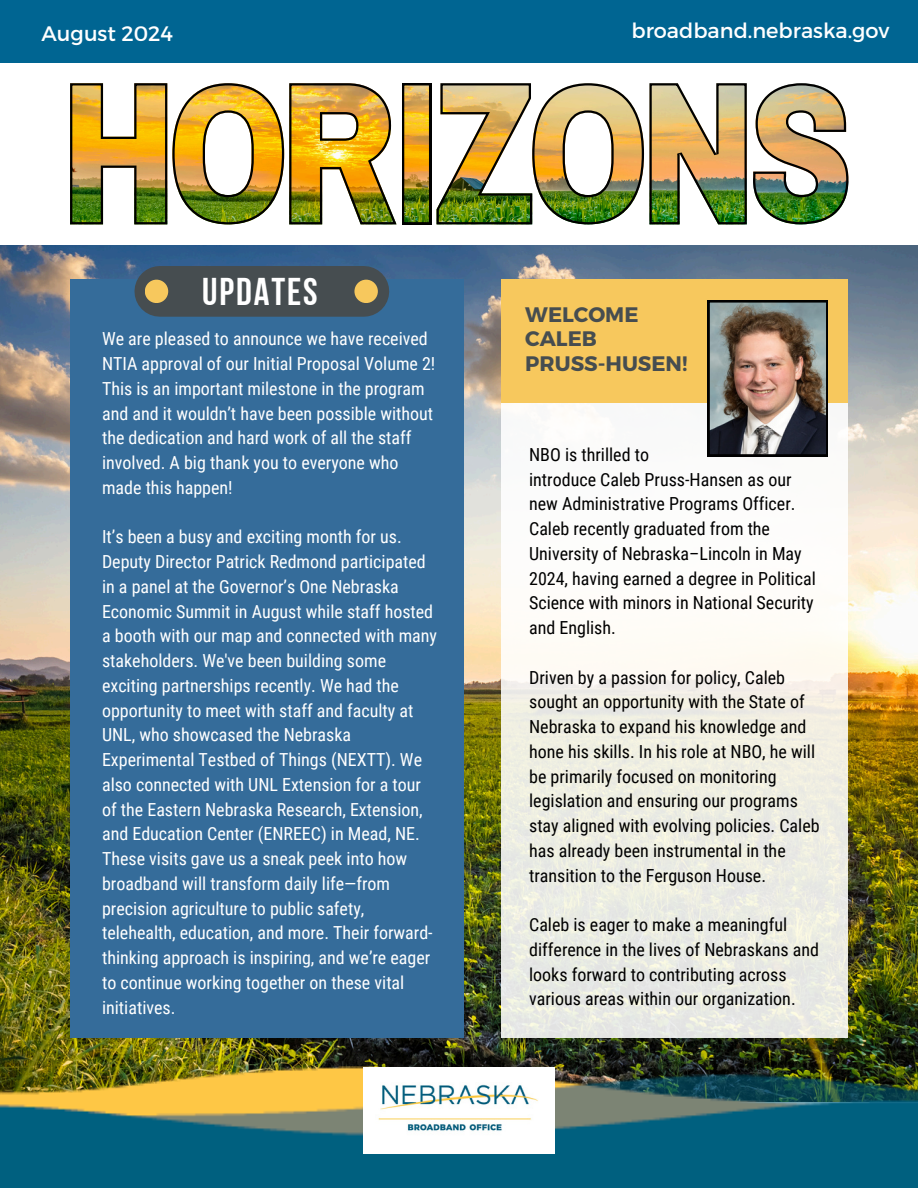
<style>
.page{position:relative;width:918px;height:1188px;background:#fff}
.page>*{position:absolute;margin:0;border:0;box-sizing:border-box;transform-origin:0 0}
.t1{font:38.55px "Bebas Neue Cyrillic";letter-spacing:.05em;color:#fff}
.t2{font:700 21px/24.8px "Montserrat";color:#464d50}
.t3{font:20.85px "Montserrat";color:#fff}
.t4{font:18px/24.8px "Roboto Condensed";color:#fff}
.t5{font:18px/24.8px "Roboto Condensed";color:#000}
</style>
<div class="page">
<img style="left:0;top:246px;width:918px;height:821px">
<img style="left:0;top:1067px;width:918px;height:121px">
<div style="left:70px;top:279px;width:393px;height:758px;background:#356c9a"></div>
<div style="left:160px;top:266px;width:204px;height:51px;background:#464d50"></div>
<div style="left:354px;top:280px;width:24px;height:23px;background:#f7c85d;border-radius:50%"></div>
<div style="left:145px;top:280px;width:23px;height:23px;background:#f7c85d;border-radius:50%"></div>
<div style="left:501px;top:367px;width:347px;height:670px;background:linear-gradient(to bottom,#fffffe,#e7e8dd)"></div>
<div style="left:501px;top:279px;width:347px;height:124px;background:#f7c85d"></div>
<img style="left:70px;top:83px;width:361px;height:141px">
<img style="left:437px;top:83px;width:310px;height:141px">
<img style="left:753px;top:83px;width:95px;height:141px">
<div style="left:0;top:0;width:918px;height:62px;background:#006592"></div>
<div style="left:363px;top:1067px;width:192px;height:86px;background:#fff"></div>
<img style="left:378px;top:1084px;width:160px;height:47px">
<img style="left:708px;top:300px;width:120px;height:156px">
<h2 class="t3" style="left:42px;top:20px;width:133px">August 2024</h2>
<p class="t3" style="left:632px;top:17px;width:260px">broadband.nebraska.gov</p>
<p class="t1" style="left:202px;top:276px;width:117px">UPDATES</p>
<p class="t4" style="left:102px;top:327px;width:335px">We are pleased to announce we have received NTIA approval of our Initial Proposal Volume 2!<br>This is an important milestone in the program and and it wouldn’t have been possible without the dedication and hard work of all the staff involved. A big thank you to everyone who made this happen!</p>
<p class="t4" style="left:102px;top:525px;width:336px">It’s been a busy and exciting month for us.<br>Deputy Director Patrick Redmond participated in a panel at the Governor’s One Nebraska Economic Summit in August while staff hosted a booth with our map and connected with many stakeholders. We've been building some exciting partnerships recently. We had the opportunity to meet with staff and faculty at UNL, who showcased the Nebraska Experimental Testbed of Things (NEXTT). We also connected with UNL Extension for a tour of the Eastern Nebraska Research, Extension, and Education Center (ENREEC) in Mead, NE.<br>These visits gave us a sneak peek into how broadband will transform daily life—from precision agriculture to public safety, telehealth, education, and more. Their forward&shy;thinking approach is inspiring, and we’re eager to continue working together on these vital initiatives.</p>
<p class="t2" style="left:525px;top:301px;width:164px">WELCOME<br>CALEB<br>PRUSS-HUSEN!</p>
<p class="t5" style="left:529px;top:442px;width:121px">NBO is thrilled to</p>
<p class="t5" style="left:529px;top:467px;width:288px">introduce Caleb Pruss-Hansen as our new Administrative Programs Officer.<br>Caleb recently graduated from the University of Nebraska–Lincoln in May 2024, having earned a degree in Political Science with minors in National Security and English.</p>
<h1 class="t5" style="left:529px;top:665px;width:292px">Driven by a passion for policy, Caleb sought an opportunity with the State of Nebraska to expand his knowledge and hone his skills. In his role at NBO, he will be primarily focused on monitoring legislation and ensuring our programs stay aligned with evolving policies. Caleb has already been instrumental in the transition to the Ferguson House.</h1>
<p class="t5" style="left:529px;top:913px;width:291px">Caleb is eager to make a meaningful difference in the lives of Nebraskans and looks forward to contributing across various areas within our organization.</p>
</div>
